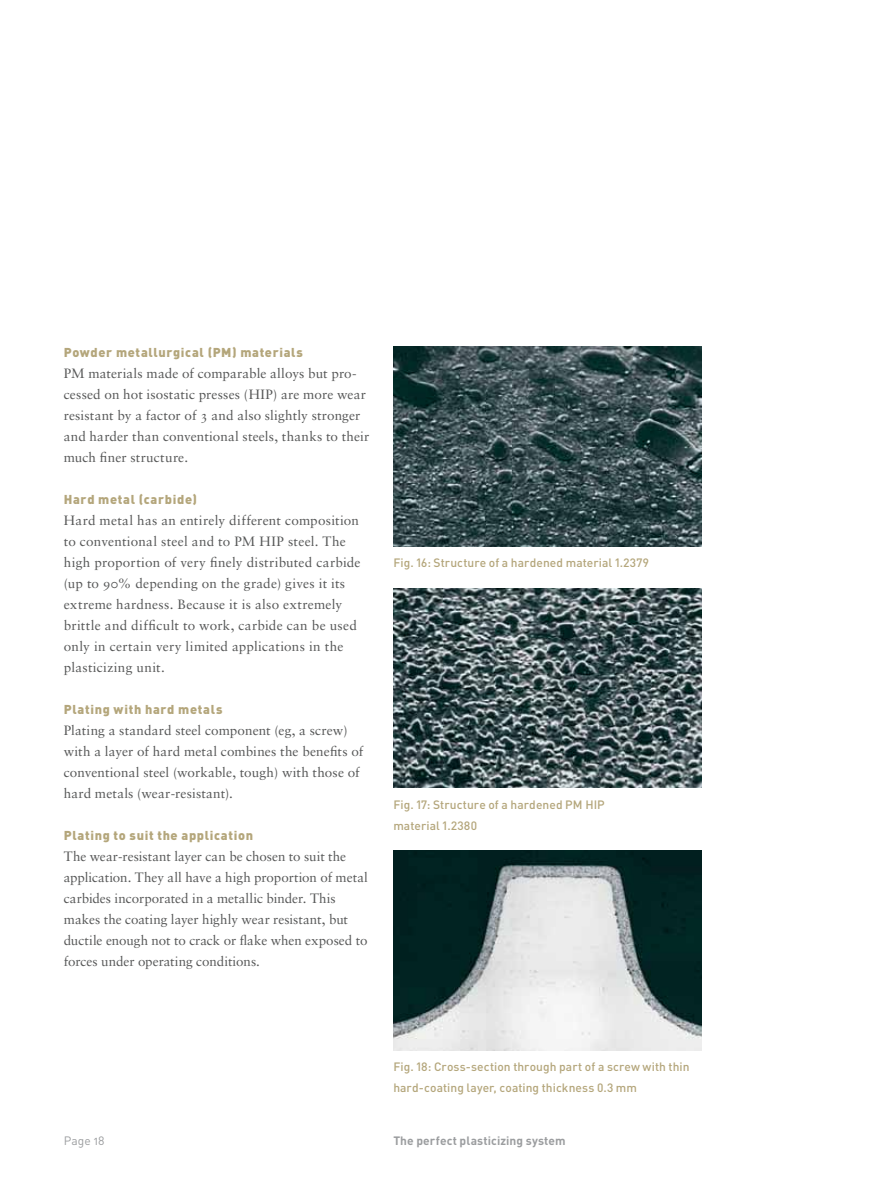
<style>
.page{position:relative;width:893px;height:1191px;background:#fff}
.page>*{position:absolute;margin:0;border:0;box-sizing:border-box;transform-origin:0 0}
.t1{font:13.5px/21px "Sabon LT Std";letter-spacing:.01em;color:#565757}
.t2{font:900 12.75px "DIN Pro";letter-spacing:.05em;color:#b4a67b}
.t3{font:500 12px/21px "DIN Pro";letter-spacing:.005em;color:#b4a67b}
.t4{font:700 12px "DIN Pro";letter-spacing:.01em;color:#9b9d9f}
.t5{font:12px "DIN Pro";letter-spacing:.005em;color:#9b9d9f}
</style>
<div class="page">
<img style="left:393px;top:346px;width:309px;height:200px">
<img style="left:393px;top:588px;width:309px;height:200px">
<img style="left:393px;top:850px;width:309px;height:200px">
<p class="t2" style="left:64px;top:344px;width:241px">Powder metallurgical (PM) materials</p>
<p class="t1" style="left:64px;top:363px;width:307px">PM materials made of comparable alloys but pro&shy;cessed on hot isostatic presses (HIP) are more wear resistant by a factor of 3 and also slightly stronger and harder than conventional steels, thanks to their much finer structure.</p>
<p class="t2" style="left:64px;top:491px;width:135px">Hard metal (carbide)</p>
<p class="t1" style="left:64px;top:510px;width:298px">Hard metal has an entirely different composition to conventional steel and to PM HIP steel. The high proportion of very finely distributed carbide (up to 90% depending on the grade) gives it its extreme hardness. Because it is also extremely brittle and difficult to work, carbide can be used only in certain very limited applications in the plasticizing unit.</p>
<p class="t2" style="left:64px;top:701px;width:160px">Plating with hard metals</p>
<p class="t1" style="left:64px;top:720px;width:301px">Plating a standard steel component (eg, a screw) with a layer of hard metal combines the benefits of conventional steel (workable, tough) with those of hard metals (wear-resistant).</p>
<p class="t2" style="left:64px;top:827px;width:191px">Plating to suit the application</p>
<p class="t1" style="left:64px;top:846px;width:306px">The wear-resistant layer can be chosen to suit the application. They all have a high proportion of metal carbides incorporated in a metallic binder. This makes the coating layer highly wear resistant, but ductile enough not to crack or flake when exposed to forces under operating conditions.</p>
<p class="t3" style="left:393px;top:552px;width:257px">Fig. 16: Structure of a hardened material 1.2379</p>
<p class="t3" style="left:393px;top:793px;width:213px">Fig. 17: Structure of a hardened PM HIP material 1.2380</p>
<p class="t3" style="left:393px;top:1056px;width:298px">Fig. 18: Cross-section through part of a screw with thin hard-coating layer, coating thickness 0.3 mm</p>
<p class="t5" style="left:64px;top:1132px;width:42px">Page 18</p>
<p class="t4" style="left:393px;top:1132px;width:174px">The perfect plasticizing system</p>
</div>
